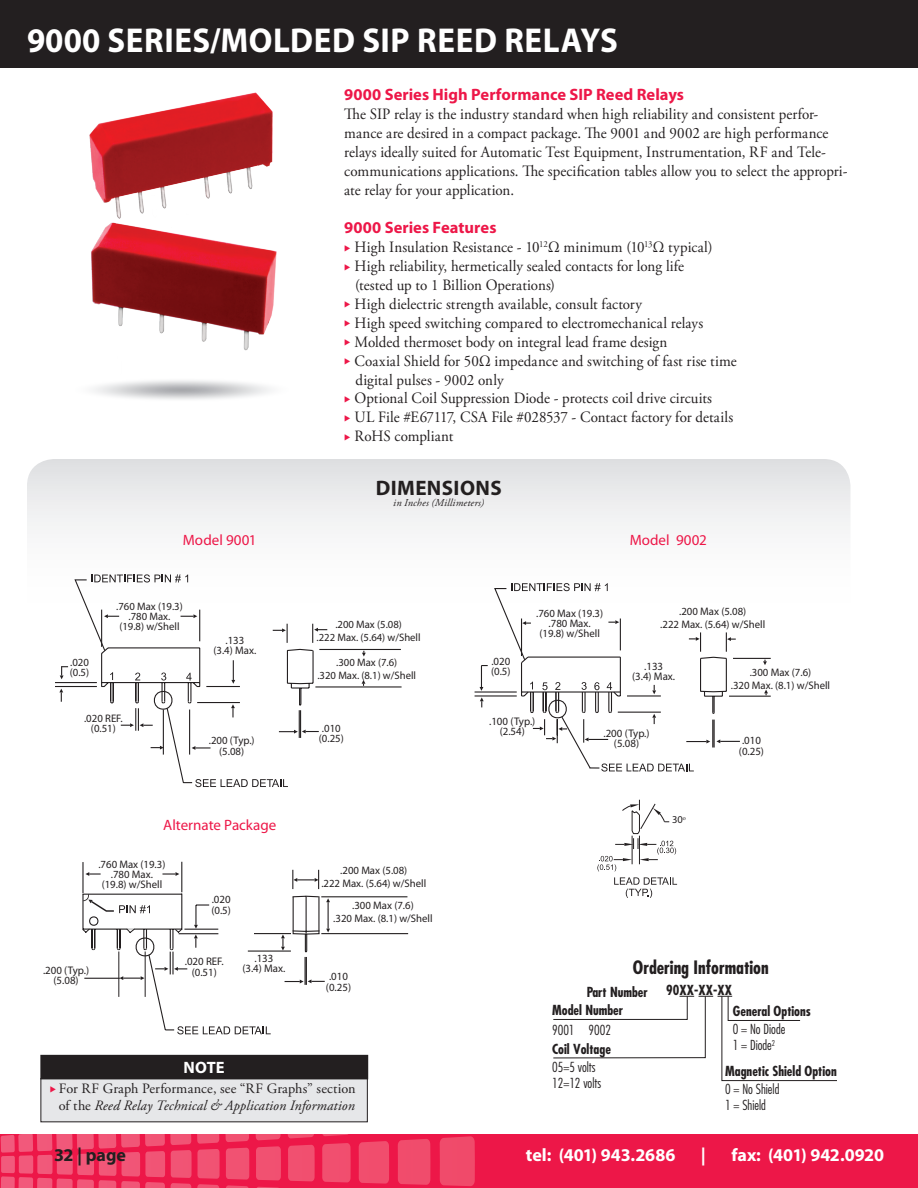
<style>
.page{position:relative;width:918px;height:1188px;background:#fff}
.page>*{position:absolute;margin:0;border:0;box-sizing:border-box;transform-origin:0 0}
.ACoto_Catalog_Headli{font:700 34.65px "Myriad Pro";letter-spacing:.015em;color:#fff;scale:.95 1}
.DCoto_Catalog_Ital_t{font:700 21px "Myriad Pro";letter-spacing:.02em;color:#231f20}
.t1{font:700 18px "Myriad Pro";color:#fff}
.t2{font:700 condensed 18px "Futura Std";color:#231f20}
.t3{font:700 18px "Myriad Pro";letter-spacing:-.005em;color:#231f20}
.BCoto_Catalog_Subhea{font:700 16.5px "Myriad Pro";letter-spacing:.005em;color:#ed1748}
.t4{font:700 16.5px "Myriad Pro";color:#fff}
.CCoto_Catalog_Body_T{font:15.75px/18.9px "Adobe Garamond Pro";letter-spacing:.005em;color:#231f20;scale:.95 1}
.BCoto_Catalog_Subhea-2{font:15px "Myriad Pro";color:#ed1748}
.t5{font:14.25px/16.5px "Adobe Garamond Pro";letter-spacing:.01em;color:#231f20;text-align:center}
.t6{font:700 condensed 13.5px/18.8px "Futura Std";color:#231f20}
.t7{font:300 condensed 13.5px "Futura Std";color:#231f20}
.t8{font:10.95px/10.4px "Myriad Pro";color:#231f20;text-align:center}
.t9{font:10.8px/13px "Myriad Pro";color:#231f20;text-align:center}
.DCoto_Catalog_Ital_t-2{font:italic 10.5px "Adobe Garamond Pro";letter-spacing:.02em;color:#231f20}
.t10{font:10.5px "Myriad Pro";color:#231f20}
.s1{color:#ed1748}
.s2{font-style:italic}
.s3{font-weight:300}
</style>
<div class="page">
<svg style="left:0;top:1134px;width:918px;height:54px;background:#ee2955"></svg>
<div style="left:0;top:0;width:918px;height:68px;background:#231f20"></div>
<img style="left:89px;top:92px;width:188px;height:308px">
<svg style="left:27px;top:459px;width:823px;height:71px"></svg>
<svg style="left:553px;top:995px;width:284px;height:86px"></svg>
<svg style="left:59px;top:689px;width:4px;height:13px"></svg>
<hr style="left:55px;top:682px;width:42px;height:1px;background:#231f20">
<hr style="left:55px;top:686px;width:42px;height:1px;background:#231f20">
<svg style="left:60px;top:666px;width:8px;height:13px"></svg>
<svg style="left:362px;top:680px;width:3px;height:6px"></svg>
<svg style="left:362px;top:651px;width:4px;height:6px"></svg>
<hr style="left:319px;top:649px;width:82px;height:1px;background:#231f20">
<hr style="left:315px;top:686px;width:87px;height:2px;background:#231f20">
<svg style="left:74px;top:574px;width:253px;height:213px"></svg>
<svg style="left:763px;top:660px;width:4px;height:5px"></svg>
<svg style="left:764px;top:690px;width:4px;height:5px"></svg>
<hr style="left:733px;top:658px;width:38px;height:1px;background:#231f20">
<hr style="left:729px;top:696px;width:42px;height:1px;background:#231f20">
<svg style="left:475px;top:583px;width:266px;height:189px"></svg>
<svg style="left:614px;top:877px;width:63px;height:21px"></svg>
<svg style="left:597px;top:800px;width:79px;height:71px"></svg>
<hr style="left:181px;top:862px;width:1px;height:30px;background:#231f20">
<hr style="left:82px;top:862px;width:2px;height:31px;background:#231f20">
<svg style="left:82px;top:869px;width:327px;height:165px"></svg>
<div style="left:41px;top:1078px;width:326px;height:44px;background:#e6e7e9"></div>
<div style="left:41px;top:1055px;width:327px;height:24px;background:#231f20"></div>
<svg style="left:98px;top:1134px;width:251px;height:15px;background:#ef345d"></svg>
<p class="ACoto_Catalog_Headli" style="left:27px;top:21px;width:623px">9000 SERIES/MOLDED SIP REED RELAYS</p>
<p class="BCoto_Catalog_Subhea" style="left:344px;top:85px;width:341px">9000 Series High Performance SIP Reed Relays</p>
<p class="CCoto_Catalog_Body_T" style="left:344px;top:105px;width:531px">The SIP relay is the industry standard when high reliability and consistent perfor&shy;mance are desired in a compact package. The 9001 and 9002 are high performance relays ideally suited for Automatic Test Equipment, Instrumentation, RF and Tele&shy;communications applications. The specification tables allow you to select the appropri&shy;ate relay for your application.</p>
<p class="BCoto_Catalog_Subhea" style="left:344px;top:219px;width:154px">9000 Series Features</p>
<p class="CCoto_Catalog_Body_T" style="left:344px;top:238px;width:389px"><span class="s1">◆</span> High Insulation Resistance - 10<sup>12</sup>Ω minimum (10<sup>13</sup>Ω typical)</p>
<p class="CCoto_Catalog_Body_T" style="left:344px;top:257px;width:359px"><span class="s1">◆</span> High reliability, hermetically sealed contacts for long life</p>
<p class="CCoto_Catalog_Body_T" style="left:355px;top:276px;width:212px">(tested up to 1 Billion Operations)</p>
<p class="CCoto_Catalog_Body_T" style="left:344px;top:295px;width:315px"><span class="s1">◆</span> High dielectric strength available, consult factory</p>
<p class="CCoto_Catalog_Body_T" style="left:344px;top:314px;width:379px"><span class="s1">◆</span> High speed switching compared to electromechanical relays</p>
<p class="CCoto_Catalog_Body_T" style="left:344px;top:333px;width:342px"><span class="s1">◆</span> Molded thermoset body on integral lead frame design</p>
<p class="CCoto_Catalog_Body_T" style="left:344px;top:352px;width:415px"><span class="s1">◆</span> Coaxial Shield for 50Ω impedance and switching of fast rise time</p>
<p class="CCoto_Catalog_Body_T" style="left:355px;top:371px;width:157px">digital pulses - 9002 only</p>
<p class="CCoto_Catalog_Body_T" style="left:344px;top:390px;width:389px"><span class="s1">◆</span> Optional Coil Suppression Diode - protects coil drive circuits</p>
<p class="CCoto_Catalog_Body_T" style="left:344px;top:408px;width:411px"><span class="s1">◆</span> UL File #E67117, CSA File #028537 - Contact factory for details</p>
<p class="CCoto_Catalog_Body_T" style="left:344px;top:427px;width:116px"><span class="s1">◆</span> RoHS compliant</p>
<p class="DCoto_Catalog_Ital_t" style="left:376px;top:476px;width:128px">DIMENSIONS</p>
<p class="DCoto_Catalog_Ital_t-2" style="left:393px;top:496px;width:92px">in Inches (Millimeters)</p>
<p class="BCoto_Catalog_Subhea-2" style="left:183px;top:532px;width:75px">Model 9001</p>
<p class="BCoto_Catalog_Subhea-2" style="left:630px;top:532px;width:79px">Model 9002</p>
<p class="t8" style="left:70px;top:657px;width:21px;text-align:left">.020 (0.5)</p>
<p class="t9" style="left:116px;top:601px;width:68px;line-height:10.2px">.760 Max (19.3) .780 Max. (19.8) w/Shell</p>
<p class="t8" style="left:84px;top:713px;width:40px">.020 REF. (0.51)</p>
<p class="t8" style="left:213px;top:635px;width:44px">.133<br>(3.4) Max.</p>
<p class="t8" style="left:209px;top:736px;width:47px">.200 (Typ.) (5.08)</p>
<p class="BCoto_Catalog_Subhea-2" style="left:163px;top:817px;width:115px">Alternate Package</p>
<p class="t8" style="left:98px;top:859px;width:69px">.760 Max (19.3) .780 Max. (19.8) w/Shell</p>
<p class="t8" style="left:43px;top:965px;width:48px">.200 (Typ.) (5.08)</p>
<p class="t8" style="left:211px;top:895px;width:21px;text-align:left">.020 (0.5)</p>
<p class="t8" style="left:185px;top:957px;width:40px">.020 REF. (0.51)</p>
<p class="t8" style="left:242px;top:953px;width:45px">.133<br>(3.4) Max.</p>
<p class="t4" style="left:184px;top:1058px;width:42px">NOTE</p>
<p class="t9" style="left:317px;top:618px;width:106px">.200 Max (5.08)<br>.222 Max. (5.64) w/Shell</p>
<p class="t9" style="left:317px;top:656px;width:100px">.300 Max (7.6)<br>.320 Max. (8.1) w/Shell</p>
<p class="t8" style="left:319px;top:723px;width:26px;text-align:left">.010 (0.25)</p>
<p class="t8" style="left:321px;top:864px;width:106px;line-height:13px">.200 Max (5.08)<br>.222 Max. (5.64) w/Shell</p>
<p class="t8" style="left:333px;top:899px;width:101px;line-height:13px">.300 Max (7.6)<br>.320 Max. (8.1) w/Shell</p>
<p class="t8" style="left:326px;top:972px;width:27px;text-align:left">.010 (0.25)</p>
<p class="t5" style="left:50px;top:1081px;width:308px"><span class="s1">◆</span> For RF Graph Performance, see “RF Graphs” section of the <span class="s2">Reed Relay Technical &amp; Application Information</span></p>
<p class="t8" style="left:536px;top:608px;width:69px">.760 Max (19.3) .780 Max. (19.8) w/Shell</p>
<p class="t8" style="left:660px;top:605px;width:106px;line-height:13px">.200 Max (5.08)<br>.222 Max. (5.64) w/Shell</p>
<p class="t8" style="left:491px;top:657px;width:21px;text-align:left">.020 (0.5)</p>
<p class="t8" style="left:632px;top:661px;width:45px">.133<br>(3.4) Max.</p>
<p class="t8" style="left:489px;top:716px;width:48px">.100 (Typ.) (2.54)</p>
<p class="t8" style="left:603px;top:728px;width:48px">.200 (Typ.) (5.08)</p>
<p class="t10" style="left:672px;top:814px;width:15px">30<sup>o</sup></p>
<p class="t8" style="left:731px;top:666px;width:101px;line-height:13px">.300 Max (7.6)<br>.320 Max. (8.1) w/Shell</p>
<p class="t8" style="left:739px;top:736px;width:27px;text-align:left">.010 (0.25)</p>
<p class="t2" style="left:633px;top:956px;width:137px">Ordering Information</p>
<p class="t6" style="left:552px;top:982px;width:97px;text-indent:35px">Part Number<br>Model Number<br><span class="s3">9001 9002<br></span>Coil Voltage<br><span class="s3">05=5 volts</span></p>
<p class="t7" style="left:552px;top:1075px;width:51px">12=12 volts</p>
<p class="t6" style="left:725px;top:1062px;width:113px;line-height:18px">Magnetic Shield Option<br><span class="s3">0 = No Shield</span></p>
<p class="t7" style="left:725px;top:1097px;width:42px">1 = Shield</p>
<p class="t6" style="left:666px;top:981px;width:67px">90XX-XX-XX</p>
<p class="t6" style="left:733px;top:1002px;width:80px;line-height:18px">General Options<br><span class="s3">0 = No Diode</span></p>
<p class="t7" style="left:733px;top:1037px;width:44px">1 = Diode<sup>2</sup></p>
<p class="t3" style="left:54px;top:1145px;width:74px">32 | page</p>
<p class="t1" style="left:526px;top:1145px;width:151px">tel: (401) 943.2686</p>
<p class="t1" style="left:701px;top:1145px;width:7px">|</p>
<p class="t1" style="left:731px;top:1145px;width:154px">fax: (401) 942.0920</p>
</div>
